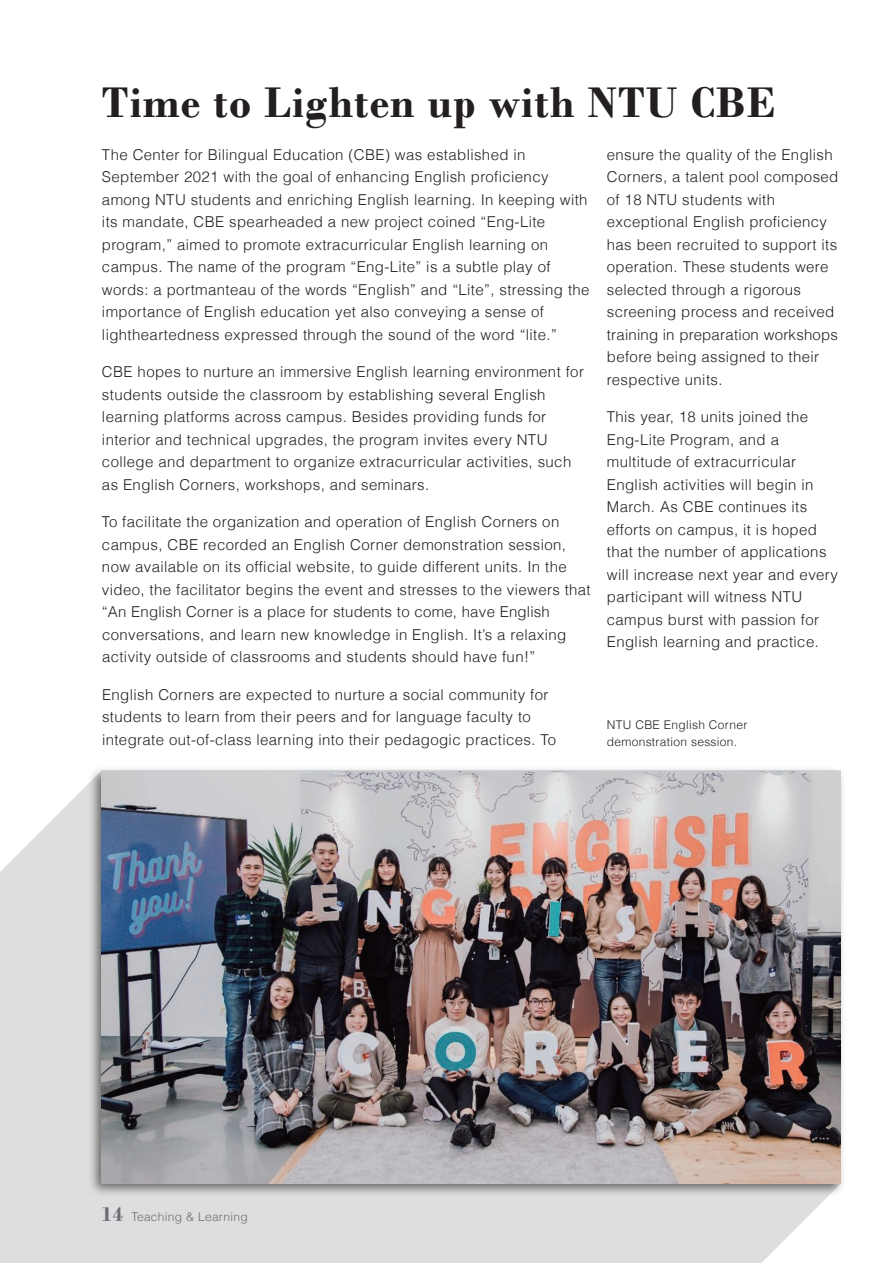
<style>
.page{position:relative;width:893px;height:1263px;background:#fff}
.page>*{position:absolute;margin:0;border:0;box-sizing:border-box;transform-origin:0 0}
.t1{font:700 45px "Bodoni";letter-spacing:.025em;color:#231f20}
.t2{font:300 15px/22.5px "Helvetica LT";letter-spacing:.025em;color:#231f20}
.t3{font:300 12px/16.5px "Helvetica LT";letter-spacing:.025em;color:#231f20}
.t4{font:300 12px "Helvetica LT";letter-spacing:.025em;color:#6c6d70}
.s1{font-family:"Bodoni";font-weight:700;font-size:21px}
</style>
<div class="page">
<div style="left:0;top:811px;width:806px;height:452px;background:#dddedf"></div>
<img style="left:61px;top:769px;width:782px;height:449px">
<img style="left:102px;top:771px;width:739px;height:413px">
<p class="t1" style="left:102px;top:76px;width:675px">Time to Lighten up with NTU CBE</p>
<p class="t2" style="left:607px;top:143px;width:233px">ensure the quality of the English<br>Corners, a talent pool composed of 18 NTU students with exceptional English proficiency has been recruited to support its operation. These students were selected through a rigorous screening process and received training in preparation workshops before being assigned to their respective units.</p>
<p class="t2" style="left:607px;top:405px;width:233px">This year, 18 units joined the<br>Eng-Lite Program, and a multitude of extracurricular<br>English activities will begin in<br>March. As CBE continues its efforts on campus, it is hoped that the number of applications will increase next year and every participant will witness NTU campus burst with passion for<br>English learning and practice.</p>
<p class="t2" style="left:102px;top:143px;width:489px">The Center for Bilingual Education (CBE) was established in September 2021 with the goal of enhancing English proficiency among NTU students and enriching English learning. In keeping with its mandate, CBE spearheaded a new project coined “Eng-Lite program,” aimed to promote extracurricular English learning on campus. The name of the program “Eng-Lite” is a subtle play of words: a portmanteau of the words “English” and “Lite”, stressing the importance of English education yet also conveying a sense of lightheartedness expressed through the sound of the word “lite.”</p>
<p class="t2" style="left:102px;top:360px;width:484px">CBE hopes to nurture an immersive English learning environment for students outside the classroom by establishing several English learning platforms across campus. Besides providing funds for interior and technical upgrades, the program invites every NTU college and department to organize extracurricular activities, such as English Corners, workshops, and seminars.</p>
<p class="t2" style="left:102px;top:510px;width:490px">To facilitate the organization and operation of English Corners on campus, CBE recorded an English Corner demonstration session, now available on its official website, to guide different units. In the video, the facilitator begins the event and stresses to the viewers that “An English Corner is a place for students to come, have English conversations, and learn new knowledge in English. It’s a relaxing activity outside of classrooms and students should have fun!”</p>
<p class="t2" style="left:102px;top:683px;width:455px">English Corners are expected to nurture a social community for students to learn from their peers and for language faculty to integrate out-of-class learning into their pedagogic practices. To</p>
<p class="t3" style="left:607px;top:716px;width:142px">NTU CBE English Corner demonstration session.</p>
<p class="t4" style="left:102px;top:1210px;width:147px"><span class="s1">14</span> Teaching &amp; Learning</p>
</div>
